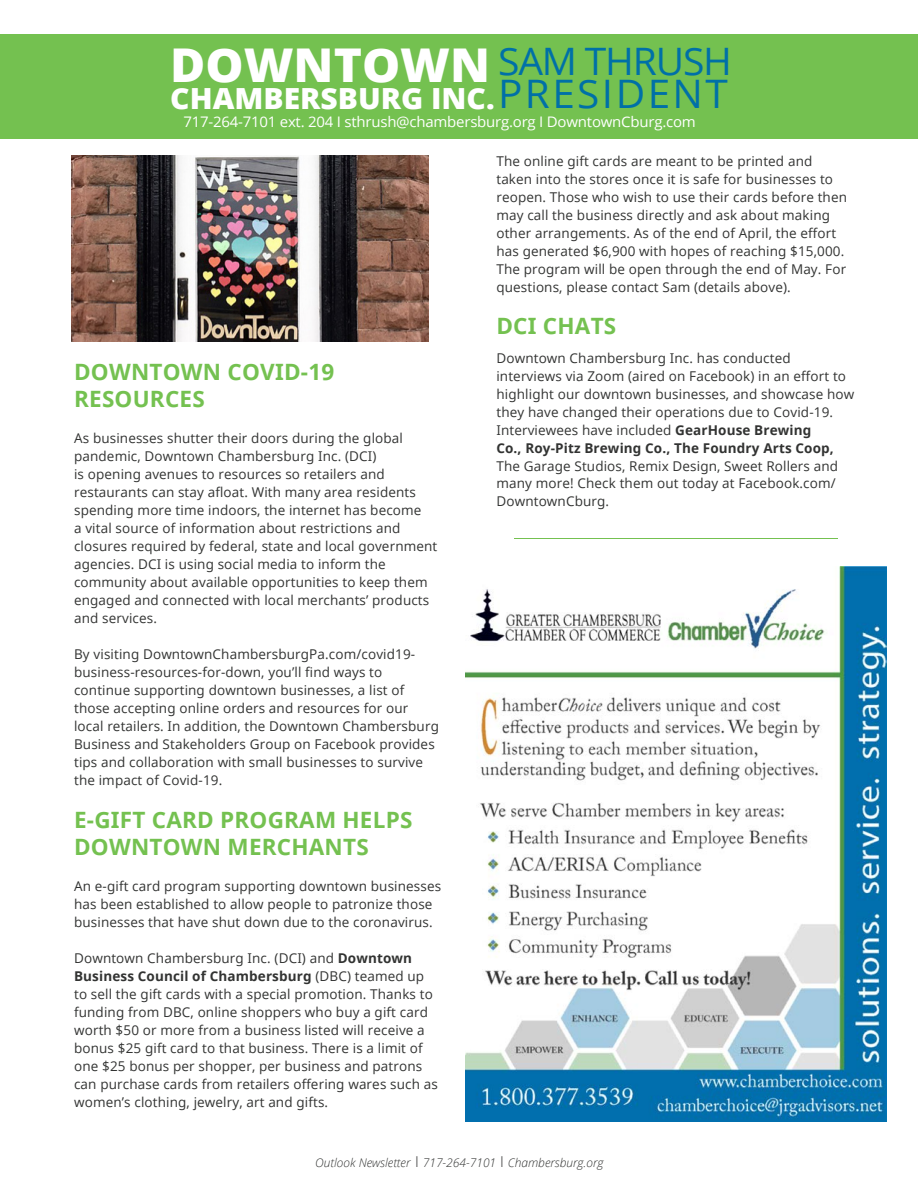
<style>
.page{position:relative;width:918px;height:1188px;background:#fff}
.page>*{position:absolute;margin:0;border:0;box-sizing:border-box;transform-origin:0 0}
.t1{font:800 46.5px "Open Sans";color:#fff}
.t2{font:39.3px "Open Sans";letter-spacing:.06em;color:#0070a7}
.t3{font:37.8px "Open Sans";letter-spacing:-.03em;color:#0070a7}
.t4{font:800 29.1px "Open Sans";color:#fff}
.t5{font:700 22.5px "Open Sans";letter-spacing:.01em;color:#74c150}
.t6{font:14.55px "Open Sans";letter-spacing:-.015em;color:#fff}
.t7{font:13.5px/18px "Open Sans";letter-spacing:.01em;color:#323332}
.t8{font:italic 300 12px "Open Sans";color:#323332}
.s1{font-weight:700}
.s2{font-style:normal;font-size:15px}
</style>
<div class="page">
<div style="left:0;top:34px;width:918px;height:104px;background:#74c150"></div>
<img style="left:72px;top:156px;width:356px;height:185px">
<img style="left:465px;top:566px;width:421px;height:556px">
<hr style="left:514px;top:538px;width:324px;height:1px;background:#74c150">
<p class="t3" style="left:498px;top:35px;width:235px">SAM THRUSH</p>
<p class="t2" style="left:498px;top:66px;width:231px">PRESIDENT</p>
<p class="t6" style="left:183px;top:112px;width:514px">717-264-7101 ext. 204 I sthrush@chambersburg.org I DowntownCburg.com</p>
<p class="t1" style="left:170px;top:29px;width:321px">DOWNTOWN</p>
<p class="t4" style="left:170px;top:76px;width:326px">CHAMBERSBURG INC.</p>
<p class="t5" style="left:74px;top:356px;width:262px">DOWNTOWN COVID-19</p>
<p class="t5" style="left:74px;top:383px;width:132px">RESOURCES</p>
<p class="t7" style="left:74px;top:429px;width:365px">As businesses shutter their doors during the global pandemic, Downtown Chambersburg Inc. (DCI)<br>is opening avenues to resources so retailers and restaurants can stay afloat. With many area residents spending more time indoors, the internet has become<br>a vital source of information about restrictions and closures required by federal, state and local government agencies. DCI is using social media to inform the community about available opportunities to keep them engaged and connected with local merchants’ products and services.</p>
<p class="t7" style="left:74px;top:645px;width:366px">By visiting DowntownChambersburgPa.com/covid19- business-resources-for-down, you’ll find ways to continue supporting downtown businesses, a list of those accepting online orders and resources for our local retailers. In addition, the Downtown Chambersburg Business and Stakeholders Group on Facebook provides tips and collaboration with small businesses to survive the impact of Covid-19.</p>
<p class="t5" style="left:74px;top:804px;width:340px">E-GIFT CARD PROGRAM HELPS</p>
<p class="t5" style="left:74px;top:831px;width:296px">DOWNTOWN MERCHANTS</p>
<p class="t7" style="left:74px;top:877px;width:369px">An e-gift card program supporting downtown businesses has been established to allow people to patronize those businesses that have shut down due to the coronavirus.</p>
<p class="t7" style="left:74px;top:949px;width:365px">Downtown Chambersburg Inc. (DCI) and <span class="s1">Downtown Business Council of Chambersburg</span> (DBC) teamed up to sell the gift cards with a special promotion. Thanks to funding from DBC, online shoppers who buy a gift card worth $50 or more from a business listed will receive a bonus $25 gift card to that business. There is a limit of one $25 bonus per shopper, per business and patrons can purchase cards from retailers offering wares such as women’s clothing, jewelry, art and gifts.</p>
<p class="t7" style="left:496px;top:152px;width:352px">The online gift cards are meant to be printed and taken into the stores once it is safe for businesses to reopen. Those who wish to use their cards before then may call the business directly and ask about making other arrangements. As of the end of April, the effort has generated $6,900 with hopes of reaching $15,000.<br>The program will be open through the end of May. For questions, please contact Sam (details above).</p>
<p class="t5" style="left:496px;top:310px;width:121px">DCI CHATS</p>
<p class="t7" style="left:496px;top:348px;width:359px">Downtown Chambersburg Inc. has conducted interviews via Zoom (aired on Facebook) in an effort to highlight our downtown businesses, and showcase how they have changed their operations due to Covid-19.<br>Interviewees have included <span class="s1">GearHouse Brewing<br>Co., Roy-Pitz Brewing Co., The Foundry Arts Coop, </span>The Garage Studios, Remix Design, Sweet Rollers and many more! Check them out today at Facebook.com/ DowntownCburg.</p>
<p class="t8" style="left:315px;top:1154px;width:290px">Outlook Newsletter <span class="s2">I</span> 717-264-7101 <span class="s2">I</span> Chambersburg.org</p>
</div>
